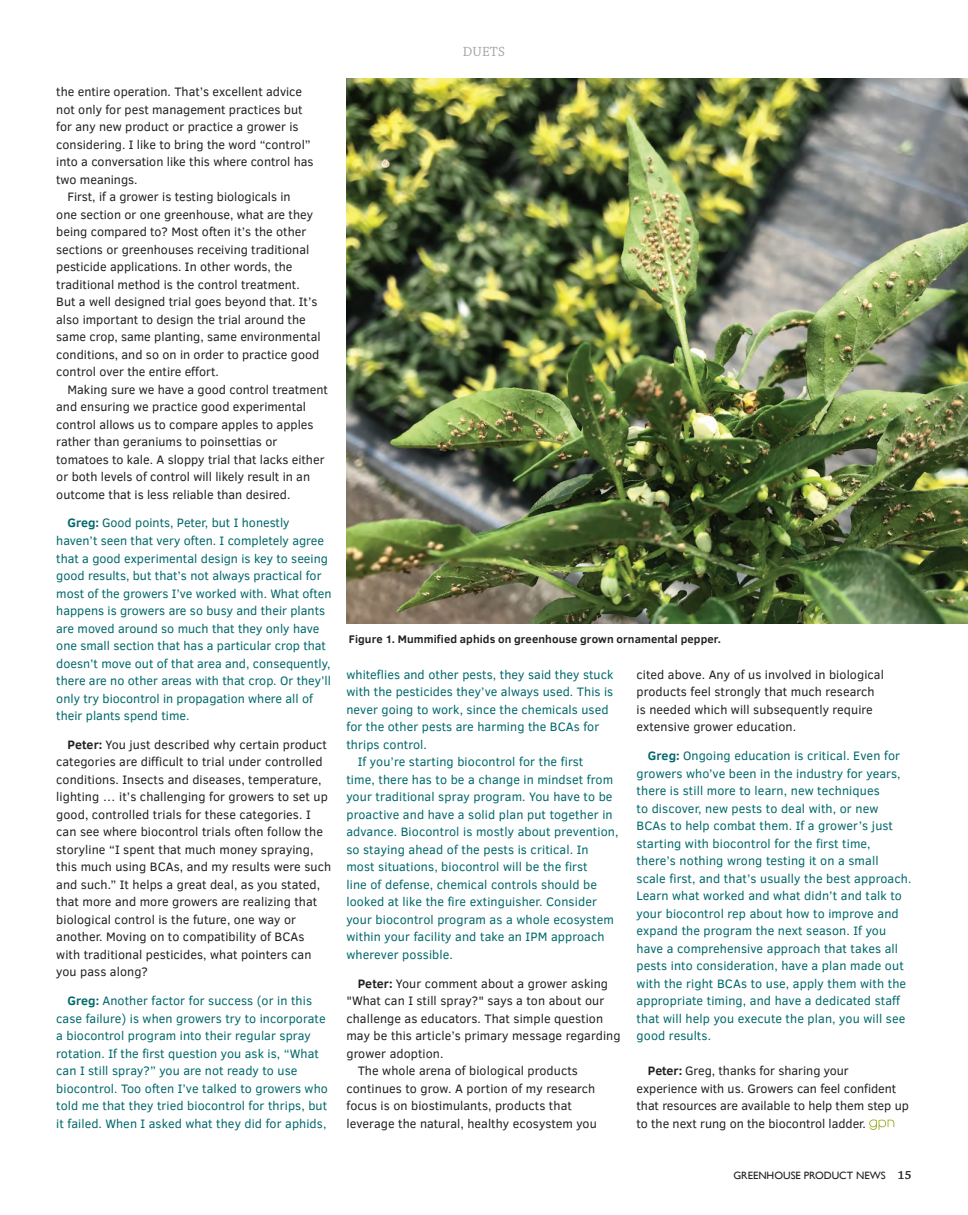
<style>
.page{position:relative;width:968px;height:1215px;background:#fff}
.page>*{position:absolute;margin:0;border:0;box-sizing:border-box;transform-origin:0 0}
.Body{font:14px "Chaparral Pro";letter-spacing:.005em;color:#a5a3a7}
.Body_GPN_2018{font:12.5px/17.5px "Clear Sans";letter-spacing:.005em;color:#00686b}
.Body_GPN_2018-2{font:12.5px/17.5px "Clear Sans";color:#231f20}
.Captions_2018{font:700 11.25px "Clear Sans";letter-spacing:.01em;color:#231f20}
.t1{font:10.62px "Gill Sans";color:#231f20}
.s1{font-weight:700}
.s2{font-family:"Chaparral Pro";font-weight:600;font-size:12.5px}
</style>
<div class="page">
<svg style="left:869px;top:1119px;width:25px;height:11px"></svg>
<img style="left:346px;top:79px;width:622px;height:545px">
<p class="Body_GPN_2018-2" style="left:56px;top:83px;width:259px">the entire operation. That’s excellent advice not only for pest management practices but for any new product or practice a grower is considering. I like to bring the word “control” into a conversation like this where control has two meanings.</p>
<p class="Body_GPN_2018-2" style="left:56px;top:188px;width:266px;text-indent:11px">First, if a grower is testing biologicals in<br>one section or one greenhouse, what are they being compared to? Most often it’s the other sections or greenhouses receiving traditional pesticide applications. In other words, the traditional method is the control treatment.<br>But a well designed trial goes beyond that. It’s also important to design the trial around the same crop, same planting, same environmental conditions, and so on in order to practice good control over the entire effort.</p>
<p class="Body_GPN_2018-2" style="left:56px;top:381px;width:273px;text-indent:11px">Making sure we have a good control treatment and ensuring we practice good experimental control allows us to compare apples to apples rather than geraniums to poinsettias or tomatoes to kale. A sloppy trial that lacks either or both levels of control will likely result in an outcome that is less reliable than desired.</p>
<p class="Body_GPN_2018" style="left:56px;top:514px;width:277px;text-indent:11px"><span class="s1">Greg:</span> Good points, Peter, but I honestly haven’t seen that very often. I completely agree that a good experimental design is key to seeing good results, but that’s not always practical for most of the growers I’ve worked with. What often happens is growers are so busy and their plants are moved around so much that they only have one small section that has a particular crop that doesn’t move out of that area and, consequently, there are no other areas with that crop. Or they’ll only try biocontrol in propagation where all of their plants spend time.</p>
<p class="Body_GPN_2018-2" style="left:56px;top:736px;width:276px;text-indent:11px"><span class="s1">Peter:</span> You just described why certain product categories are difficult to trial under controlled conditions. Insects and diseases, temperature, lighting … it’s challenging for growers to set up good, controlled trials for these categories. I can see where biocontrol trials often follow the storyline “I spent that much money spraying, this much using BCAs, and my results were such and such.” It helps a great deal, as you stated, that more and more growers are realizing that biological control is the future, one way or another. Moving on to compatibility of BCAs with traditional pesticides, what pointers can you pass along?</p>
<p class="Body_GPN_2018" style="left:56px;top:992px;width:273px;text-indent:11px"><span class="s1">Greg:</span> Another factor for success (or in this case failure) is when growers try to incorporate a biocontrol program into their regular spray rotation. If the first question you ask is, “What can I still spray?” you are not ready to use biocontrol. Too often I’ve talked to growers who told me that they tried biocontrol for thrips, but it failed. When I asked what they did for aphids,</p>
<p class="Body" style="left:463px;top:44px;width:44px">DUETS</p>
<p class="Captions_2018" style="left:349px;top:631px;width:373px">Figure 1. Mummified aphids on greenhouse grown ornamental pepper.</p>
<p class="Body_GPN_2018" style="left:346px;top:666px;width:268px">whiteflies and other pests, they said they stuck with the pesticides they’ve always used. This is never going to work, since the chemicals used for the other pests are harming the BCAs for thrips control.</p>
<p class="Body_GPN_2018" style="left:346px;top:753px;width:274px;text-indent:11px">If you’re starting biocontrol for the first<br>time, there has to be a change in mindset from your traditional spray program. You have to be proactive and have a solid plan put together in advance. Biocontrol is mostly about prevention, so staying ahead of the pests is critical. In most situations, biocontrol will be the first<br>line of defense, chemical controls should be looked at like the fire extinguisher. Consider your biocontrol program as a whole ecosystem within your facility and take an IPM approach wherever possible.</p>
<p class="Body_GPN_2018-2" style="left:346px;top:974px;width:275px;text-indent:11px"><span class="s1">Peter:</span> Your comment about a grower asking "What can I still spray?" says a ton about our challenge as educators. That simple question may be this article’s primary message regarding grower adoption.</p>
<p class="Body_GPN_2018-2" style="left:346px;top:1062px;width:252px;text-indent:11px">The whole arena of biological products continues to grow. A portion of my research focus is on biostimulants, products that leverage the natural, healthy ecosystem you</p>
<p class="Body_GPN_2018-2" style="left:636px;top:666px;width:249px">cited above. Any of us involved in biological products feel strongly that much research is needed which will subsequently require extensive grower education.</p>
<p class="Body_GPN_2018" style="left:636px;top:747px;width:276px;text-indent:11px"><span class="s1">Greg:</span> Ongoing education is critical. Even for growers who’ve been in the industry for years, there is still more to learn, new techniques<br>to discover, new pests to deal with, or new BCAs to help combat them. If a grower’s just starting with biocontrol for the first time, there’s nothing wrong testing it on a small<br>scale first, and that’s usually the best approach.<br>Learn what worked and what didn’t and talk to your biocontrol rep about how to improve and expand the program the next season. If you have a comprehensive approach that takes all pests into consideration, have a plan made out with the right BCAs to use, apply them with the appropriate timing, and have a dedicated staff that will help you execute the plan, you will see good results.</p>
<p class="Body_GPN_2018-2" style="left:636px;top:1062px;width:274px;text-indent:11px"><span class="s1">Peter:</span> Greg, thanks for sharing your experience with us. Growers can feel confident that resources are available to help them step up to the next rung on the biocontrol ladder.</p>
<p class="t1" style="left:733px;top:1169px;width:180px">GREENHOUSE PRODUCT NEWS <span class="s2">15</span></p>
</div>
